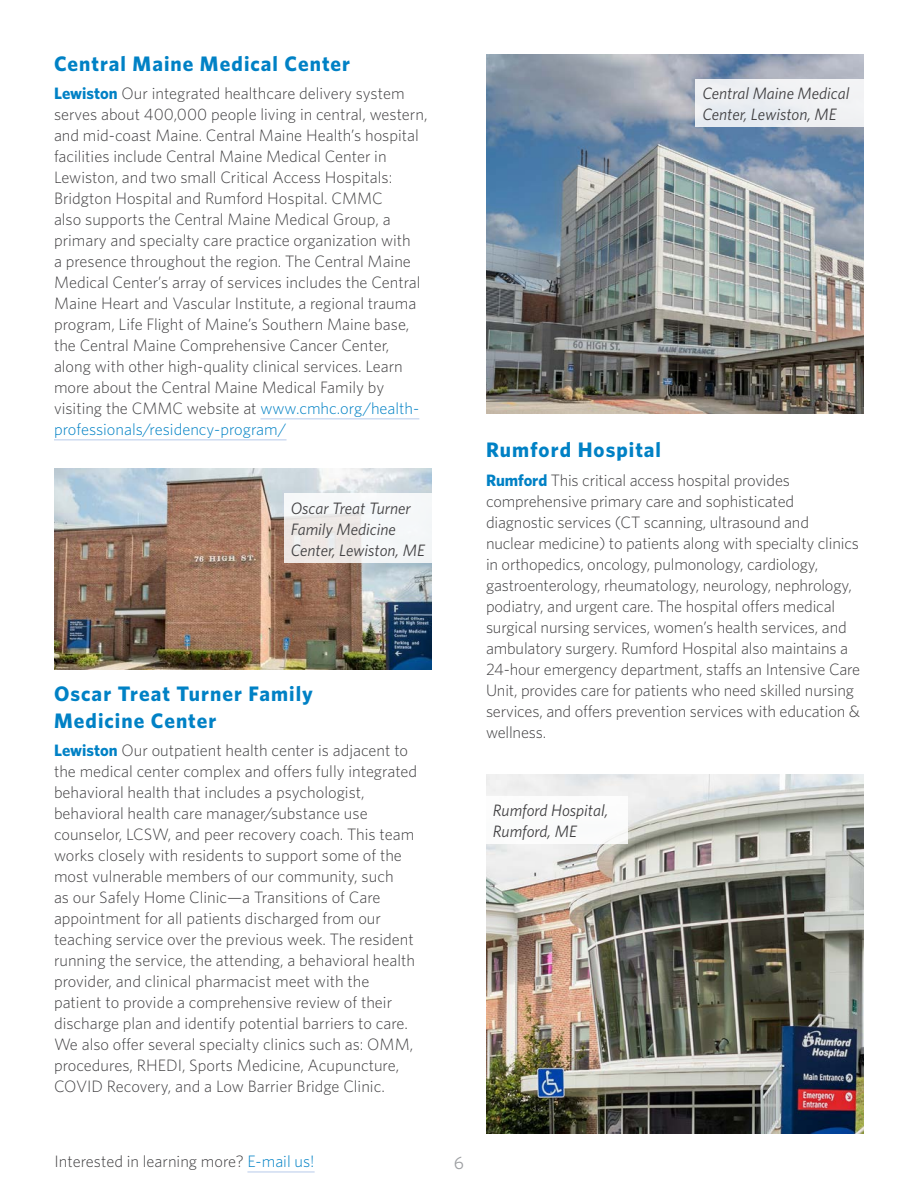
<style>
.page{position:relative;width:918px;height:1188px;background:#fff}
.page>*{position:absolute;margin:0;border:0;box-sizing:border-box;transform-origin:0 0}
.t1{font:700 21px/27px "Whitney";letter-spacing:.05em;color:#0081c5}
.t2{font:18px "Whitney";color:#9d9fa2}
.t3{font:300 16.5px/21px "Whitney";color:#414042}
.t4{font:italic 16.5px/21px "Whitney";color:#414042}
.s1{font-weight:700;color:#0081c5}
.s2{color:#0081c5}
</style>
<div class="page">
<hr style="left:247px;top:1171px;width:68px;height:2px;background:#cfdcf1">
<hr style="left:260px;top:418px;width:159px;height:2px;background:#cfdcf1">
<hr style="left:54px;top:439px;width:233px;height:2px;background:#cfdcf1">
<img style="left:486px;top:54px;width:378px;height:360px">
<img style="left:54px;top:469px;width:378px;height:201px">
<img style="left:486px;top:774px;width:378px;height:360px">
<div style="left:696px;top:79px;width:168px;height:48px;background:#eff0f3"></div>
<div style="left:486px;top:796px;width:141px;height:48px;background:#fff"></div>
<svg style="left:284px;top:494px;width:148px;height:69px;fill:#f4f7f8"></svg>
<p class="t1" style="left:54px;top:49px;width:298px">Central Maine Medical Center</p>
<p class="t3" style="left:54px;top:83px;width:375px"><span class="s1">Lewiston</span> Our integrated healthcare delivery system serves about 400,000 people living in central, western, and mid-coast Maine. Central Maine Health’s hospital facilities include Central Maine Medical Center in Lewiston, and two small Critical Access Hospitals:<br>Bridgton Hospital and Rumford Hospital. CMMC<br>also supports the Central Maine Medical Group, a primary and specialty care practice organization with<br>a presence throughout the region. The Central Maine Medical Center’s array of services includes the Central Maine Heart and Vascular Institute, a regional trauma program, Life Flight of Maine’s Southern Maine base, the Central Maine Comprehensive Cancer Center, along with other high-quality clinical services. Learn more about the Central Maine Medical Family by visiting the CMMC website at <span class="s2">www.cmhc.org/health&shy;professionals/residency-program/</span></p>
<p class="t4" style="left:291px;top:497px;width:136px">Oscar Treat Turner<br>Family Medicine<br>Center, Lewiston, ME</p>
<p class="t1" style="left:54px;top:679px;width:260px">Oscar Treat Turner Family<br>Medicine Center</p>
<p class="t3" style="left:54px;top:740px;width:365px"><span class="s1">Lewiston</span> Our outpatient health center is adjacent to the medical center complex and offers fully integrated behavioral health that includes a psychologist, behavioral health care manager/substance use counselor, LCSW, and peer recovery coach. This team works closely with residents to support some of the most vulnerable members of our community, such<br>as our Safely Home Clinic—a Transitions of Care appointment for all patients discharged from our teaching service over the previous week. The resident running the service, the attending, a behavioral health provider, and clinical pharmacist meet with the patient to provide a comprehensive review of their discharge plan and identify potential barriers to care.<br>We also offer several specialty clinics such as: OMM, procedures, RHEDI, Sports Medicine, Acupuncture, COVID Recovery, and a Low Barrier Bridge Clinic.</p>
<p class="t3" style="left:55px;top:1151px;width:262px">Interested in learning more? <span class="s2">E-mail us!</span></p>
<p class="t4" style="left:703px;top:82px;width:148px">Central Maine Medical<br>Center, Lewiston, ME</p>
<p class="t1" style="left:486px;top:436px;width:177px">Rumford Hospital</p>
<p class="t3" style="left:486px;top:469px;width:376px"><span class="s1">Rumford</span> This critical access hospital provides comprehensive primary care and sophisticated diagnostic services (CT scanning, ultrasound and nuclear medicine) to patients along with specialty clinics in orthopedics, oncology, pulmonology, cardiology, gastroenterology, rheumatology, neurology, nephrology, podiatry, and urgent care. The hospital offers medical surgical nursing services, women’s health services, and ambulatory surgery. Rumford Hospital also maintains a 24-hour emergency department, staffs an Intensive Care Unit, provides care for patients who need skilled nursing services, and offers prevention services with education &amp; wellness.</p>
<p class="t4" style="left:493px;top:800px;width:117px">Rumford Hospital,<br>Rumford, ME</p>
<p class="t2" style="left:454px;top:1150px;width:12px">6</p>
</div>
